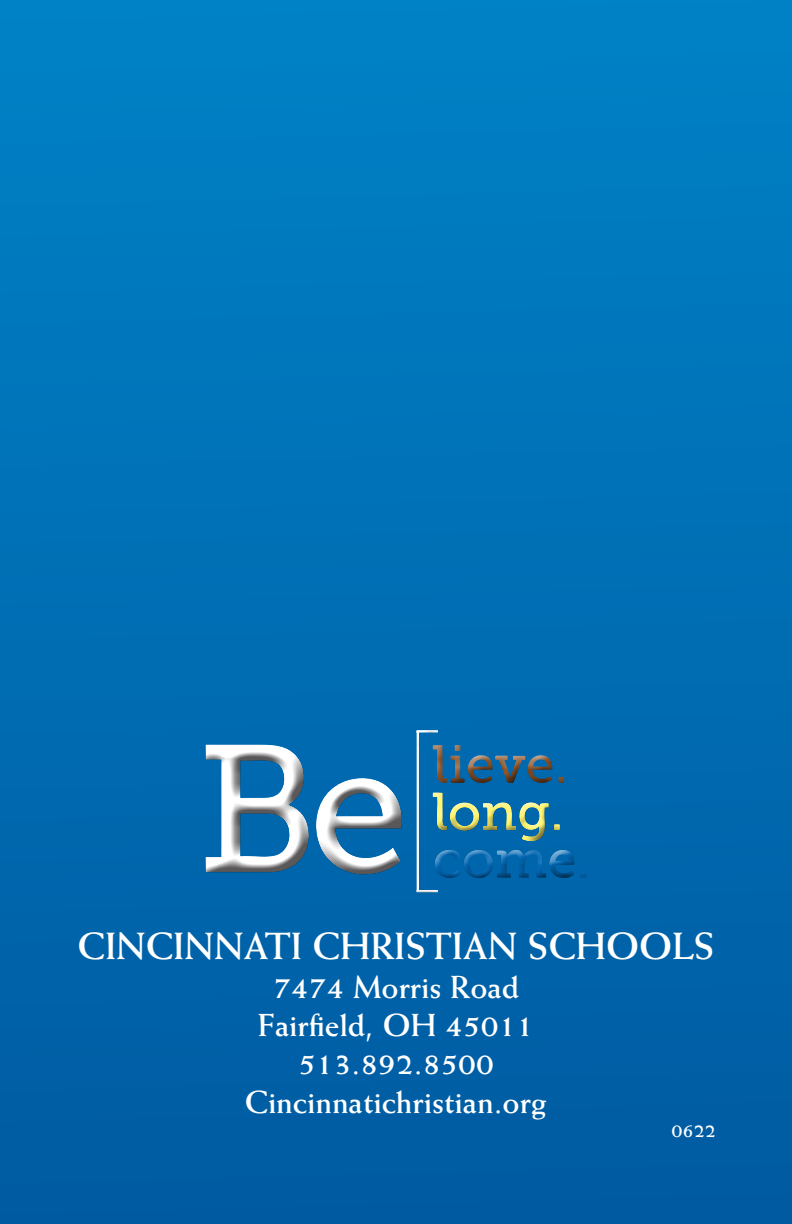
<style>
.page{position:relative;width:792px;height:1224px;background:#fff}
.page>*{position:absolute;margin:0;border:0;box-sizing:border-box;transform-origin:0 0}
.t1{font:700 38px "Weiss Std";color:#fff}
.t2{font:700 32px/38.4px "Weiss Std";color:#fff;text-align:center}
.t3{font:700 20px "Weiss Std";color:#fff}
</style>
<div class="page">
<div style="left:0;top:0;width:792px;height:1224px;background:linear-gradient(to bottom,#0082c6,#005aa1)"></div>
<svg style="left:204px;top:728px;width:386px;height:168px;background:#2f7cae"></svg>
<p class="t1" style="left:78px;top:930px;width:638px">CINCINNATI CHRISTIAN SCHOOLS</p>
<p class="t2" style="left:245px;top:969px;width:304px">7474 Morris Road<br>Fairfield, OH 45011<br>513.892.8500<br>Cincinnatichristian.org</p>
<p class="t3" style="left:672px;top:1121px;width:46px">0622</p>
</div>
